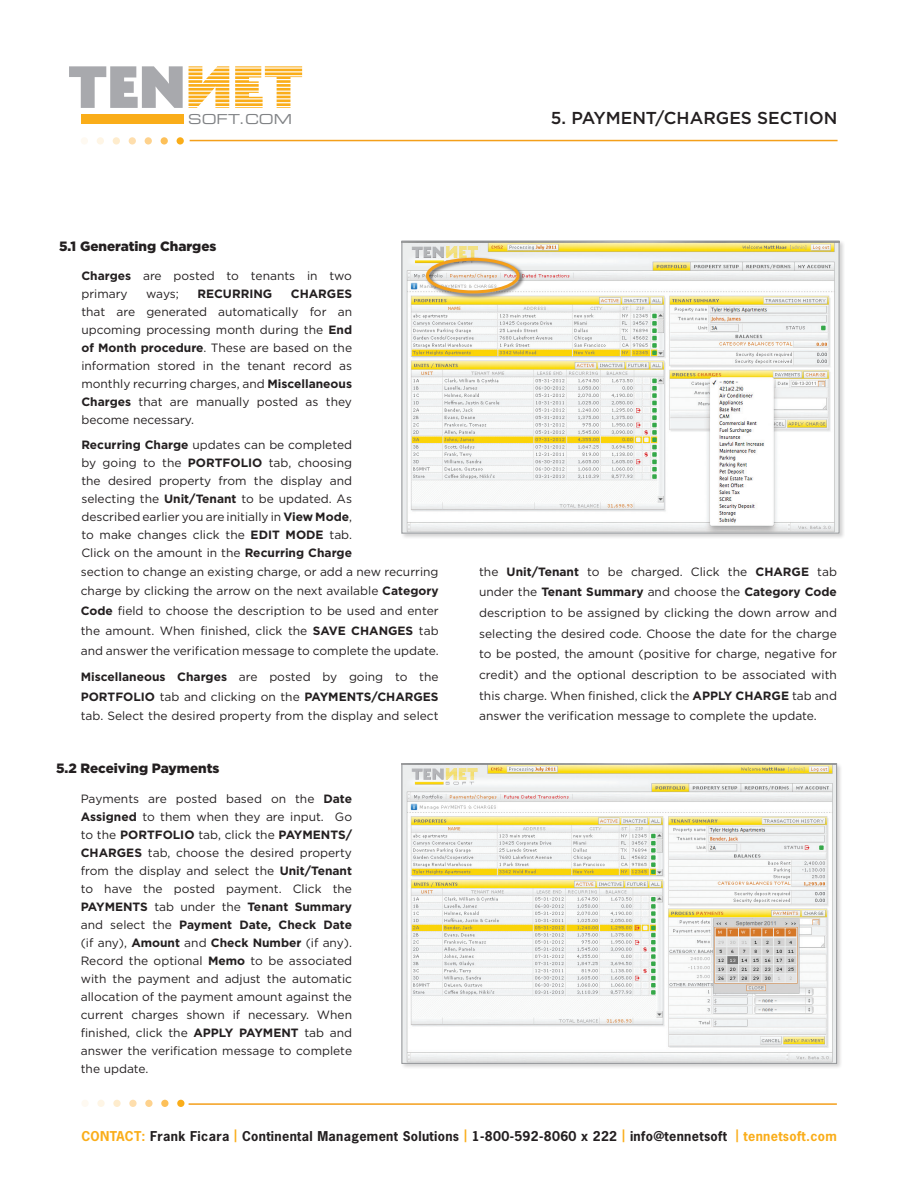
<style>
.page{position:relative;width:918px;height:1188px;background:#fff}
.page>*{position:absolute;margin:0;border:0;box-sizing:border-box;transform-origin:0 0}
.t1{font:500 17.25px "Gotham HTF";color:#231f20}
.t2{font:13.65px "Eurostile Extended Two";color:#808285}
.t3{font:900 13.5px "Gotham HTF";color:#231f20}
.t4{font:700 12.75px "News Gothic Std";letter-spacing:.025em;color:#231f20}
.t5{font:12px/18px "Gotham HTF";color:#231f20;text-align:justify}
.t6{font:700 12px "Gotham HTF";color:#231f20}
.s1{font-weight:700}
.s2{color:#faad19}
</style>
<div class="page">
<svg style="left:69px;top:66px;width:114px;height:42px"></svg>
<svg style="left:189px;top:66px;width:40px;height:42px"></svg>
<svg style="left:235px;top:66px;width:67px;height:42px"></svg>
<hr style="left:187px;top:67px;width:125px;height:2px;background:#fff">
<hr style="left:187px;top:71px;width:125px;height:1px;background:#fff">
<hr style="left:187px;top:75px;width:125px;height:1px;background:#fff">
<hr style="left:187px;top:79px;width:125px;height:1px;background:#fff">
<hr style="left:187px;top:83px;width:125px;height:1px;background:#fff">
<hr style="left:187px;top:87px;width:125px;height:1px;background:#fff">
<hr style="left:187px;top:91px;width:125px;height:1px;background:#fff">
<hr style="left:187px;top:94px;width:125px;height:2px;background:#fff">
<hr style="left:187px;top:98px;width:125px;height:1px;background:#fff">
<hr style="left:187px;top:102px;width:125px;height:1px;background:#fff">
<hr style="left:187px;top:106px;width:125px;height:1px;background:#fff">
<div style="left:81px;top:115px;width:102px;height:9px;background:#faad19"></div>
<div style="left:177px;top:137px;width:7px;height:8px;background:#faad19;border-radius:50%"></div>
<div style="left:161px;top:137px;width:7px;height:8px;background:#fdc059;border-radius:50%"></div>
<div style="left:145px;top:137px;width:7px;height:8px;background:#fed28d;border-radius:50%"></div>
<div style="left:129px;top:137px;width:7px;height:8px;background:#fedead;border-radius:50%"></div>
<div style="left:113px;top:137px;width:7px;height:8px;background:#feeccd;border-radius:50%"></div>
<div style="left:97px;top:137px;width:7px;height:8px;background:#fef5e5;border-radius:50%"></div>
<div style="left:81px;top:137px;width:7px;height:8px;background:#fef9f1;border-radius:50%"></div>
<hr style="left:190px;top:140px;width:648px;height:1px;background:#f49f1a">
<hr style="left:189px;top:1103px;width:648px;height:2px;background:#f49f1a">
<div style="left:177px;top:1100px;width:7px;height:7px;background:#faad19;border-radius:50%"></div>
<div style="left:161px;top:1100px;width:8px;height:7px;background:#fdc059;border-radius:50%"></div>
<div style="left:145px;top:1100px;width:8px;height:7px;background:#fed28d;border-radius:50%"></div>
<div style="left:129px;top:1100px;width:8px;height:7px;background:#fedead;border-radius:50%"></div>
<div style="left:113px;top:1100px;width:8px;height:7px;background:#feeccd;border-radius:50%"></div>
<div style="left:97px;top:1100px;width:8px;height:7px;background:#fef5e5;border-radius:50%"></div>
<div style="left:81px;top:1100px;width:8px;height:7px;background:#fef9f1;border-radius:50%"></div>
<div style="left:400px;top:240px;width:445px;height:299px;background:#231f20;opacity:.2"></div>
<svg style="left:401px;top:240px;width:439px;height:294px"></svg>
<div style="left:400px;top:762px;width:443px;height:308px;background:#231f20;opacity:.2"></div>
<svg style="left:401px;top:763px;width:436px;height:301px"></svg>
<div style="left:425px;top:257px;width:100px;height:42px;background:#231f20;opacity:.75"></div>
<div style="left:426px;top:258px;width:94px;height:35px;border:3px solid #f49f1a;border-radius:50%"></div>
<p class="t2" style="left:188px;top:110px;width:106px">SOFT.COM</p>
<h1 class="t1" style="left:551px;top:108px;width:288px">5. PAYMENT/CHARGES SECTION</h1>
<p class="t3" style="left:59px;top:238px;width:159px">5.1 Generating Charges</p>
<p class="t5" style="left:81px;top:266px;width:272px"><span class="s1">Charges</span> are posted to tenants in two primary</p>
<p class="t5" style="left:146px;top:284px;width:34px">ways;</p>
<p class="t6" style="left:197px;top:287px;width:76px">Recu rring</p>
<p class="t6" style="left:291px;top:287px;width:63px">Charges</p>
<p class="t5" style="left:81px;top:302px;width:272px">that are generated automatically for an upcoming processing month during the <span class="s1">End of Month procedure</span>. These are based on the information stored in the tenant record as monthly recurring charges, and <span class="s1">M iscellaneous Charges</span> that are manually posted as they become necessary.</p>
<p class="t5" style="left:81px;top:435px;width:272px"><span class="s1">Recurring Charge</span> updates can be completed by going to the <span class="s1">Portfolio</span> tab, choosing the desired property from the display and selecting the <span class="s1">Unit/Tenant</span> to be updated. As described earlier you are initially in <span class="s1">View Mode</span>, to make changes click the <span class="s1">Edit Mode</span> tab.<br>Click on the amount in the <span class="s1">Recurring Charge</span></p>
<p class="t5" style="left:81px;top:562px;width:359px;line-height:19.6px">section to change an existing charge, or add a new recurring charge by clicking the arrow on the next available <span class="s1">Category Code</span> field to choose the description to be used and enter the amount. When finished, click the <span class="s1">Sav</span></p>
<p class="t5" style="left:81px;top:621px;width:359px;line-height:19.6px;text-align:right"><span class="s1">e Changes</span> tab<br>and answer the verification message to complete the update.</p>
<p class="t5" style="left:81px;top:667px;width:359px;line-height:19.6px"><span class="s1">M iscellaneous Charges</span> are posted by going to the <span class="s1">Portfolio</span> tab and clicking on the <span class="s1">Payments/Charges </span>tab. Select the desired property from the display and select</p>
<p class="t3" style="left:56px;top:761px;width:165px">5.2 Receiving Payments</p>
<p class="t5" style="left:81px;top:789px;width:273px">Payments are posted based on the <span class="s1">Date Assigned</span> to them when they are input. Go to the <span class="s1">Portfolio</span> tab, click the <span class="s1">Payments/ Charges</span> tab, choose the desired property from the display and select the <span class="s1">Unit/Tenant </span>to have the posted payment. Click the <span class="s1">Payments</span> tab under the <span class="s1">Tenant Summary </span>and select the <span class="s1">Payment Date, Check Date </span>(if any), <span class="s1">Amount</span> and <span class="s1">Check N umber</span> (if any).<br>Record the optional <span class="s1">Memo</span> to be associated with the payment and adjust the automatic allocation of the payment amount against the current charges shown if necessary. When finished, click the <span class="s1">Apply Payment</span> tab and answer the verification message to complete the update.</p>
<p class="t5" style="left:479px;top:561px;width:359px;line-height:20.7px">the <span class="s1">Unit/Tenant</span> to be charged. Click the <span class="s1">Charge</span> tab under the <span class="s1">Tenant Summary</span> and choose the <span class="s1">Category Code </span>description to be assigned by clicking the down arrow and selecting the desired code. Choose the date for the charge to be posted, the amount (positive for charge, negative for credit) and the optional description to be associated with this charge. When finished, click the <span class="s1">Apply Charge</span> tab and answer the verification message to complete the update.</p>
<p class="t4" style="left:81px;top:1128px;width:757px"><span class="s2">CONTACT:</span> Frank Ficara <span class="s2">|</span> Continental Management Solutions <span class="s2">|</span> 1-800-592-8060 x 222 <span class="s2">|</span> info@tennetsoft <span class="s2">| tennetsoft.com</span></p>
</div>
